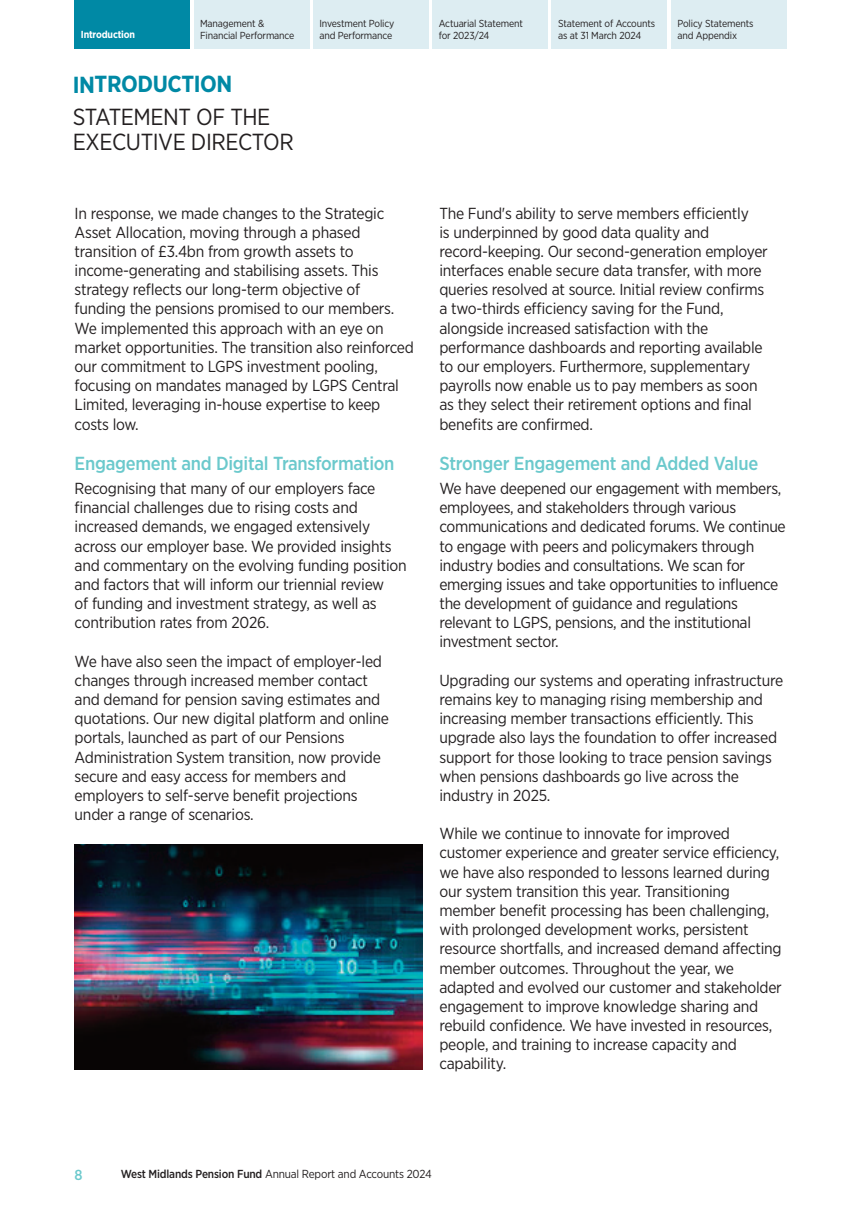
<style>
.page{position:relative;width:862px;height:1221px;background:#fff}
.page>*{position:absolute;margin:0;border:0;box-sizing:border-box;transform-origin:0 0}
.t1{font:23.28px/24.3px "Gotham Narrow";letter-spacing:-.02em;color:#231f20}
.t2{font:700 23.28px "Gotham Narrow";letter-spacing:-.02em;color:#0089a5}
.t3{font:500 18.9px "Gotham Narrow";letter-spacing:-.015em;color:#6bc9cc}
.t4{font:15.92px/19.2px "Gotham Narrow";letter-spacing:-.015em;color:#231f20}
.t5{font:500 14.53px "Gotham Narrow";color:#6bc9cc}
.t6{font:11.55px "Gotham Narrow";letter-spacing:-.015em;color:#231f20}
.t7{font:10.15px/12.4px "Gotham Narrow";letter-spacing:-.015em;color:#231f20}
.t8{font:700 10.15px "Gotham Narrow";letter-spacing:-.015em;color:#fff}
.s1{font-weight:500}
</style>
<div class="page">
<div style="left:74px;top:0;width:116px;height:48px;background:#0089a5"></div>
<div style="left:194px;top:0;width:115px;height:48px;background:#ddedf2"></div>
<div style="left:313px;top:0;width:116px;height:48px;background:#ddedf2"></div>
<div style="left:432px;top:0;width:116px;height:48px;background:#ddedf2"></div>
<div style="left:552px;top:0;width:115px;height:48px;background:#ddedf2"></div>
<div style="left:671px;top:0;width:115px;height:48px;background:#ddedf2"></div>
<img style="left:75px;top:844px;width:347px;height:225px">
<p class="t8" style="left:81px;top:31px;width:56px">Introduction</p>
<p class="t7" style="left:200px;top:18px;width:96px">Management &amp;<br>Financial Performance</p>
<p class="t7" style="left:319px;top:18px;width:76px">Investment Policy and Performance</p>
<p class="t7" style="left:439px;top:18px;width:86px">Actuarial Statement for 2023/24</p>
<p class="t7" style="left:558px;top:18px;width:98px">Statement of Accounts as at 31 March 2024</p>
<p class="t7" style="left:677px;top:18px;width:78px">Policy Statements and Appendix</p>
<h1 class="t2" style="left:73px;top:76px;width:161px">INTRODUCTION</h1>
<h1 class="t1" style="left:73px;top:106px;width:222px">STATEMENT OF THE<br>EXECUTIVE DIRECTOR</h1>
<p class="t4" style="left:75px;top:204px;width:341px">In response, we made changes to the Strategic Asset Allocation, moving through a phased transition of £3.4bn from growth assets to income-generating and stabilising assets. This strategy reflects our long-term objective of funding the pensions promised to our members.<br>We implemented this approach with an eye on market opportunities. The transition also reinforced our commitment to LGPS investment pooling, focusing on mandates managed by LGPS Central Limited, leveraging in-house expertise to keep costs low.</p>
<p class="t3" style="left:75px;top:456px;width:321px">Engagement and Digital Transformation</p>
<p class="t4" style="left:75px;top:480px;width:333px">Recognising that many of our employers face financial challenges due to rising costs and increased demands, we engaged extensively across our employer base. We provided insights and commentary on the evolving funding position and factors that will inform our triennial review<br>of funding and investment strategy, as well as contribution rates from 2026.</p>
<p class="t4" style="left:75px;top:652px;width:316px">We have also seen the impact of employer-led changes through increased member contact and demand for pension saving estimates and quotations. Our new digital platform and online portals, launched as part of our Pensions Administration System transition, now provide secure and easy access for members and employers to self-serve benefit projections under a range of scenarios.</p>
<p class="t4" style="left:439px;top:204px;width:330px">The Fund's ability to serve members efficiently<br>is underpinned by good data quality and record-keeping. Our second-generation employer interfaces enable secure data transfer, with more queries resolved at source. Initial review confirms a two-thirds efficiency saving for the Fund, alongside increased satisfaction with the performance dashboards and reporting available to our employers. Furthermore, supplementary payrolls now enable us to pay members as soon as they select their retirement options and final benefits are confirmed.</p>
<p class="t3" style="left:439px;top:456px;width:320px">Stronger Engagement and Added Value</p>
<p class="t4" style="left:439px;top:480px;width:348px">We have deepened our engagement with members, employees, and stakeholders through various communications and dedicated forums. We continue to engage with peers and policymakers through industry bodies and consultations. We scan for emerging issues and take opportunities to influence the development of guidance and regulations relevant to LGPS, pensions, and the institutional investment sector.</p>
<p class="t4" style="left:439px;top:671px;width:345px">Upgrading our systems and operating infrastructure remains key to managing rising membership and increasing member transactions efficiently. This upgrade also lays the foundation to offer increased support for those looking to trace pension savings when pensions dashboards go live across the industry in 2025.</p>
<p class="t4" style="left:439px;top:825px;width:344px">While we continue to innovate for improved customer experience and greater service efficiency, we have also responded to lessons learned during our system transition this year. Transitioning member benefit processing has been challenging, with prolonged development works, persistent resource shortfalls, and increased demand affecting member outcomes. Throughout the year, we adapted and evolved our customer and stakeholder engagement to improve knowledge sharing and rebuild confidence. We have invested in resources, people, and training to increase capacity and capability.</p>
<p class="t5" style="left:74px;top:1169px;width:10px">8</p>
<p class="t6" style="left:121px;top:1170px;width:312px"><span class="s1">West Midlands Pension Fund</span> Annual Report and Accounts 2024</p>
</div>
